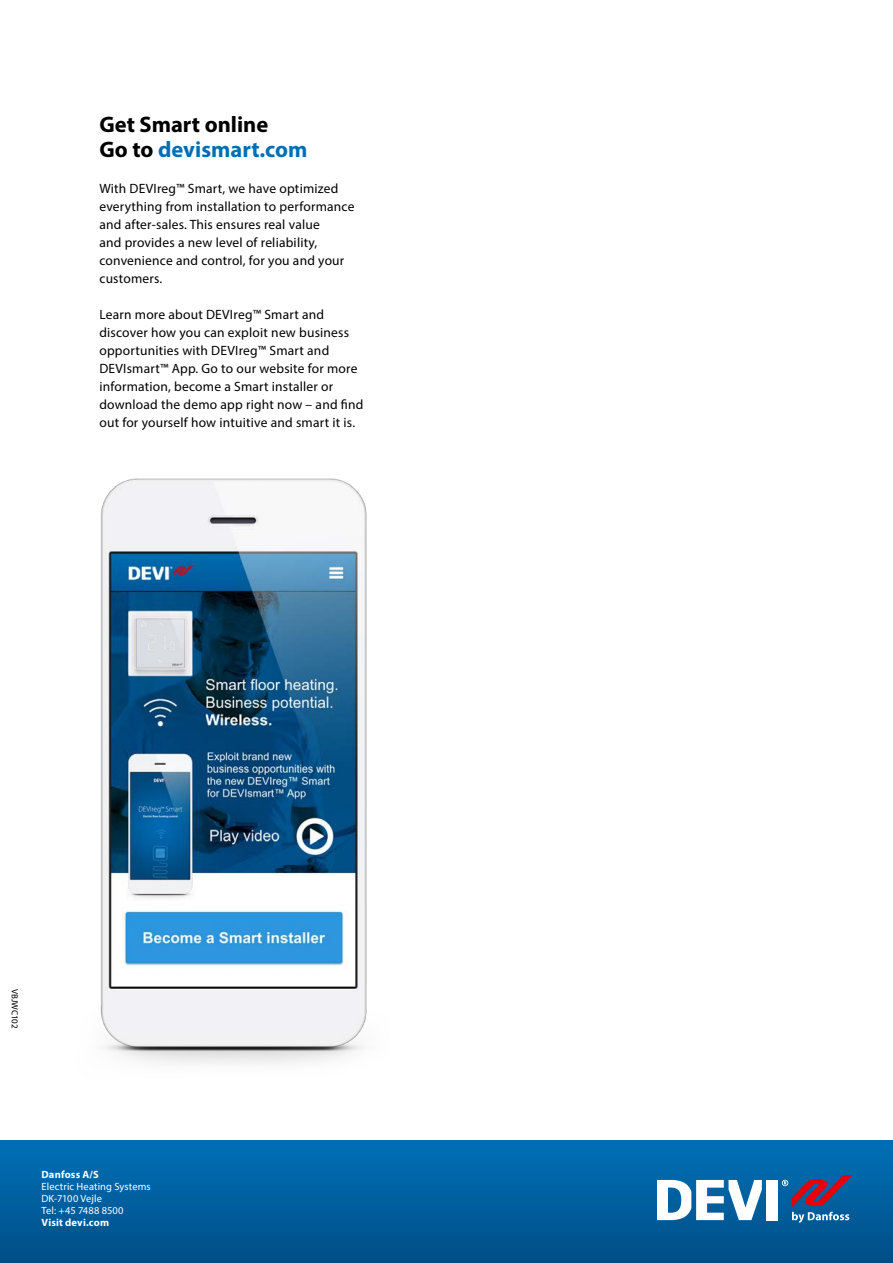
<style>
.page{position:relative;width:893px;height:1263px;background:#fff}
.page>*{position:absolute;margin:0;border:0;box-sizing:border-box;transform-origin:0 0}
.t1{font:700 22.5px/25.5px "Myriad Pro";color:#000}
.t2{font:13.5px/18px "Myriad Pro";letter-spacing:.015em;color:#000}
.t3{font:10.5px/12px "Myriad Pro";letter-spacing:.01em;color:#fff}
.t4{font:700 10.5px "Myriad Pro";letter-spacing:.02em;color:#fff}
.t5{font:9px "Myriad Pro";color:#000}
.s1{color:#006eb4}
</style>
<div class="page">
<img style="left:100px;top:478px;width:267px;height:586px">
<div style="left:0;top:1141px;width:893px;height:122px;background:linear-gradient(to bottom,#0070b6,#004e86)"></div>
<div style="left:767px;top:1180px;width:11px;height:40px;background:#fff"></div>
<svg style="left:657px;top:1180px;width:105px;height:40px"></svg>
<svg style="left:782px;top:1175px;width:70px;height:48px"></svg>
<h1 class="t1" style="left:99px;top:111px;width:210px">Get Smart online<br>Go to <span class="s1">devismart.com</span></h1>
<p class="t2" style="left:99px;top:179px;width:257px">With DEVIreg™ Smart, we have optimized everything from installation to performance and after-sales. This ensures real value<br>and provides a new level of reliability, convenience and control, for you and your customers.</p>
<p class="t2" style="left:99px;top:305px;width:266px">Learn more about DEVIreg™ Smart and discover how you can exploit new business opportunities with DEVIreg™ Smart and DEVIsmart™ App. Go to our website for more information, become a Smart installer or download the demo app right now – and find out for yourself how intuitive and smart it is.</p>
<p class="t5" style="left:20px;top:989px;width:41px;rotate:90deg">VBJWC102</p>
<p class="t4" style="left:41px;top:1167px;width:59px">Danfoss A/S</p>
<p class="t3" style="left:41px;top:1180px;width:111px">Electric Heating Systems<br>DK-7100 Vejle<br>Tel: +45 7488 8500</p>
<p class="t4" style="left:41px;top:1215px;width:69px">Visit devi.com</p>
</div>
